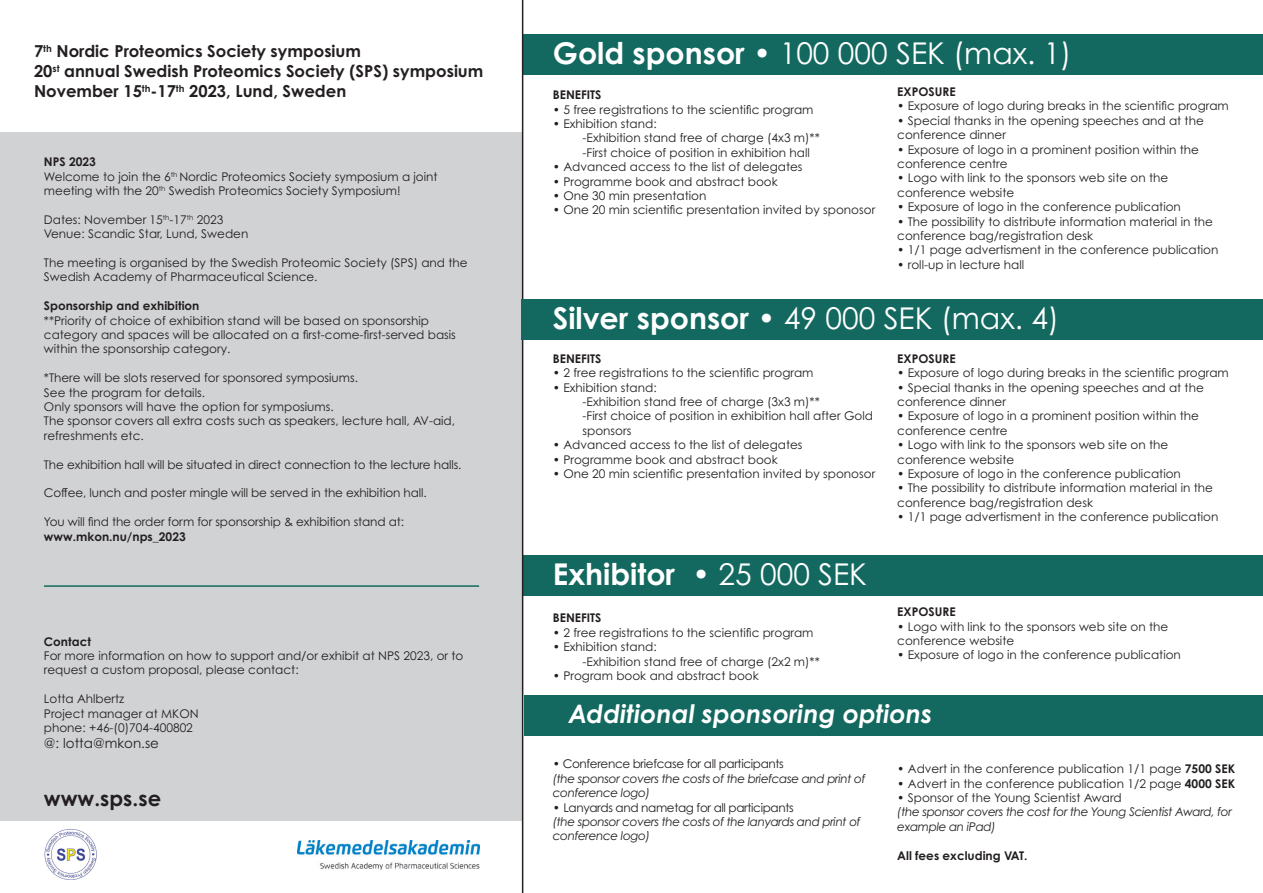
<style>
.page{position:relative;width:1263px;height:893px;background:#fff}
.page>*{position:absolute;margin:0;border:0;box-sizing:border-box;transform-origin:0 0}
.t1{font:30px "Century Gothic Pro";color:#fff}
.t2{font:700 30px "Century Gothic Pro";color:#fff}
.t3{font:italic 700 25.5px "Century Gothic Pro";color:#fff}
.t4{font:700 21px "Century Gothic Pro";color:#231f20}
.t5{font:700 16.5px "Century Gothic Pro";color:#231f20}
.t6{font:13.5px "Century Gothic Pro";color:#231f20}
.t7{font:12px/14.4px "Century Gothic Pro";color:#231f20}
.t8{font:italic 12px/14.4px "Century Gothic Pro";letter-spacing:-.03em;color:#231f20}
.t9{font:700 12px "Century Gothic Pro";color:#231f20}
.s1{font-weight:700}
.s2{font-weight:400}
.s3{font-style:normal}
</style>
<div class="page">
<div style="left:523px;top:34px;width:740px;height:41px;background:#136960"></div>
<div style="left:524px;top:694px;width:739px;height:41px;background:#136960"></div>
<div style="left:522px;top:555px;width:741px;height:41px;background:#136960"></div>
<div style="left:0;top:132px;width:522px;height:689px;background:#d1d2d4"></div>
<hr style="left:522px;top:0;width:1px;height:893px;background:#231f20">
<hr style="left:44px;top:585px;width:435px;height:2px;background:#136960">
<img style="left:44px;top:829px;width:53px;height:51px">
<img style="left:298px;top:840px;width:181px;height:29px">
<div style="left:522px;top:299px;width:741px;height:41px;background:#136960"></div>
<p class="t1" style="left:553px;top:35px;width:520px"><span class="s1">Gold sponsor</span> • 100 000 SEK (max. 1)</p>
<p class="t5" style="left:34px;top:41px;width:328px">7<sup>th</sup> Nordic Proteomics Society symposium</p>
<p class="t5" style="left:34px;top:61px;width:451px">20<sup>st</sup> annual Swedish Proteomics Society (SPS) symposium</p>
<p class="t5" style="left:34px;top:81px;width:314px">November 15<sup>th</sup>-17<sup>th</sup> 2023, Lund, Sweden</p>
<p class="t9" style="left:553px;top:87px;width:50px">BENEFITS</p>
<p class="t7" style="left:553px;top:102px;width:262px">• 5 free registrations to the scientific program</p>
<p class="t7" style="left:553px;top:116px;width:105px">• Exhibition stand:</p>
<p class="t7" style="left:583px;top:131px;width:239px">-Exhibition stand free of charge (4x3 m)**</p>
<p class="t7" style="left:583px;top:145px;width:229px">-First choice of position in exhibition hall</p>
<p class="t7" style="left:553px;top:159px;width:251px">• Advanced access to the list of delegates</p>
<p class="t7" style="left:553px;top:174px;width:226px">• Programme book and abstract book</p>
<p class="t7" style="left:553px;top:188px;width:155px">• One 30 min presentation</p>
<p class="t7" style="left:553px;top:203px;width:324px">• One 20 min scientific presentation invited by sponosor</p>
<p class="t9" style="left:897px;top:84px;width:60px">EXPOSURE</p>
<p class="t7" style="left:897px;top:99px;width:333px">• Exposure of logo during breaks in the scientific program</p>
<p class="t7" style="left:897px;top:113px;width:308px">• Special thanks in the opening speeches and at the conference dinner</p>
<p class="t7" style="left:897px;top:142px;width:303px">• Exposure of logo in a prominent position within the conference centre</p>
<p class="t7" style="left:897px;top:171px;width:272px">• Logo with link to the sponsors web site on the conference website</p>
<p class="t7" style="left:897px;top:200px;width:285px">• Exposure of logo in the conference publication</p>
<p class="t7" style="left:897px;top:214px;width:317px">• The possibility to distribute information material in the conference bag/registration desk</p>
<p class="t7" style="left:897px;top:243px;width:323px">• 1/1 page advertisment in the conference publication</p>
<p class="t7" style="left:897px;top:257px;width:128px">• roll-up in lecture hall</p>
<p class="t1" style="left:553px;top:300px;width:508px"><span class="s1">Silver sponsor</span> • 49 000 SEK (max. 4)</p>
<p class="t9" style="left:553px;top:351px;width:50px">BENEFITS</p>
<p class="t7" style="left:553px;top:366px;width:262px">• 2 free registrations to the scientific program</p>
<p class="t7" style="left:553px;top:380px;width:105px">• Exhibition stand:</p>
<p class="t7" style="left:583px;top:394px;width:239px">-Exhibition stand free of charge (3x3 m)**</p>
<p class="t7" style="left:583px;top:409px;width:292px">-First choice of position in exhibition hall after Gold sponsors</p>
<p class="t7" style="left:553px;top:438px;width:251px">• Advanced access to the list of delegates</p>
<p class="t7" style="left:553px;top:452px;width:226px">• Programme book and abstract book</p>
<p class="t7" style="left:553px;top:466px;width:324px">• One 20 min scientific presentation invited by sponosor</p>
<p class="t9" style="left:44px;top:154px;width:54px">NPS 2023</p>
<p class="t7" style="left:44px;top:169px;width:395px">Welcome to join the 6<sup>th</sup> Nordic Proteomics Society symposium a joint</p>
<p class="t7" style="left:44px;top:183px;width:358px">meeting with the 20<sup>th</sup> Swedish Proteomics Society Symposium!</p>
<p class="t7" style="left:44px;top:212px;width:181px">Dates: November 15<sup>th</sup>-17<sup>th</sup> 2023</p>
<p class="t7" style="left:44px;top:226px;width:206px">Venue: Scandic Star, Lund, Sweden</p>
<p class="t7" style="left:44px;top:255px;width:425px">The meeting is organised by the Swedish Proteomic Society (SPS) and the<br>Swedish Academy of Pharmaceutical Science.</p>
<p class="t9" style="left:44px;top:298px;width:157px">Sponsorship and exhibition</p>
<p class="t7" style="left:44px;top:313px;width:413px">**Priority of choice of exhibition stand will be based on sponsorship category and spaces will be allocated on a first-come-first-served basis within the sponsorship category.</p>
<p class="t7" style="left:44px;top:370px;width:316px">*There will be slots reserved for sponsored symposiums.</p>
<p class="t7" style="left:44px;top:385px;width:163px">See the program for details.</p>
<p class="t7" style="left:44px;top:399px;width:291px">Only sponsors will have the option for symposiums.</p>
<p class="t7" style="left:44px;top:414px;width:413px">The sponsor covers all extra costs such as speakers, lecture hall, AV-aid, refreshments etc.</p>
<p class="t7" style="left:44px;top:457px;width:419px">The exhibition hall will be situated in direct connection to the lecture halls.</p>
<p class="t7" style="left:44px;top:486px;width:384px">Coffee, lunch and poster mingle will be served in the exhibition hall.</p>
<p class="t7" style="left:44px;top:514px;width:362px">You will find the order form for sponsorship &amp; exhibition stand at:</p>
<p class="t9" style="left:44px;top:529px;width:143px">www.mkon.nu/nps_2023</p>
<p class="t9" style="left:897px;top:351px;width:60px">EXPOSURE</p>
<p class="t7" style="left:897px;top:366px;width:333px">• Exposure of logo during breaks in the scientific program</p>
<p class="t7" style="left:897px;top:380px;width:308px">• Special thanks in the opening speeches and at the conference dinner</p>
<p class="t7" style="left:897px;top:409px;width:303px">• Exposure of logo in a prominent position within the conference centre</p>
<p class="t7" style="left:897px;top:438px;width:272px">• Logo with link to the sponsors web site on the conference website</p>
<p class="t7" style="left:897px;top:466px;width:285px">• Exposure of logo in the conference publication</p>
<p class="t7" style="left:897px;top:481px;width:317px">• The possibility to distribute information material in the conference bag/registration desk</p>
<p class="t7" style="left:897px;top:510px;width:323px">• 1/1 page advertisment in the conference publication</p>
<p class="t9" style="left:44px;top:634px;width:49px">Contact</p>
<p class="t7" style="left:44px;top:648px;width:421px">For more information on how to support and/or exhibit at NPS 2023, or to request a custom proposal, please contact:</p>
<p class="t7" style="left:44px;top:691px;width:82px">Lotta Ahlbertz</p>
<p class="t7" style="left:44px;top:706px;width:156px">Project manager at MKON</p>
<p class="t7" style="left:44px;top:720px;width:151px">phone: +46-(0)704-400802</p>
<p class="t6" style="left:44px;top:735px;width:117px">@: lotta@mkon.se</p>
<p class="t4" style="left:44px;top:786px;width:119px">www.sps.se</p>
<p class="t2" style="left:553px;top:555px;width:316px">Exhibitor <span class="s2">• 25 000 SEK</span></p>
<p class="t9" style="left:553px;top:611px;width:50px">BENEFITS</p>
<p class="t7" style="left:553px;top:625px;width:262px">• 2 free registrations to the scientific program</p>
<p class="t7" style="left:553px;top:640px;width:105px">• Exhibition stand:</p>
<p class="t7" style="left:583px;top:654px;width:239px">-Exhibition stand free of charge (2x2 m)**</p>
<p class="t7" style="left:553px;top:668px;width:207px">• Program book and abstract book</p>
<p class="t9" style="left:897px;top:604px;width:60px">EXPOSURE</p>
<p class="t7" style="left:897px;top:619px;width:272px">• Logo with link to the sponsors web site on the conference website</p>
<p class="t7" style="left:897px;top:648px;width:285px">• Exposure of logo in the conference publication</p>
<p class="t3" style="left:568px;top:697px;width:366px">Additional sponsoring options</p>
<p class="t8" style="left:553px;top:757px;width:314px"><span class="s3">• Conference briefcase for all participants<br></span>(the sponsor covers the costs of the briefcase and print of conference logo)</p>
<p class="t8" style="left:553px;top:800px;width:309px"><span class="s3">• Lanyards and nametag for all participants<br></span>(the sponsor covers the costs of the lanyards and print of conference logo)</p>
<p class="t7" style="left:897px;top:761px;width:339px">• Advert in the conference publication 1/1 page <span class="s1">7500 SEK</span></p>
<p class="t7" style="left:897px;top:776px;width:339px">• Advert in the conference publication 1/2 page <span class="s1">4000 SEK</span></p>
<p class="t7" style="left:897px;top:790px;width:226px">• Sponsor of the Young Scientist Award</p>
<p class="t8" style="left:897px;top:805px;width:336px">(the sponsor covers the cost for the Young Scientist Award, for example an iPad)</p>
<p class="t9" style="left:897px;top:848px;width:132px">All fees excluding VAT.</p>
</div>
